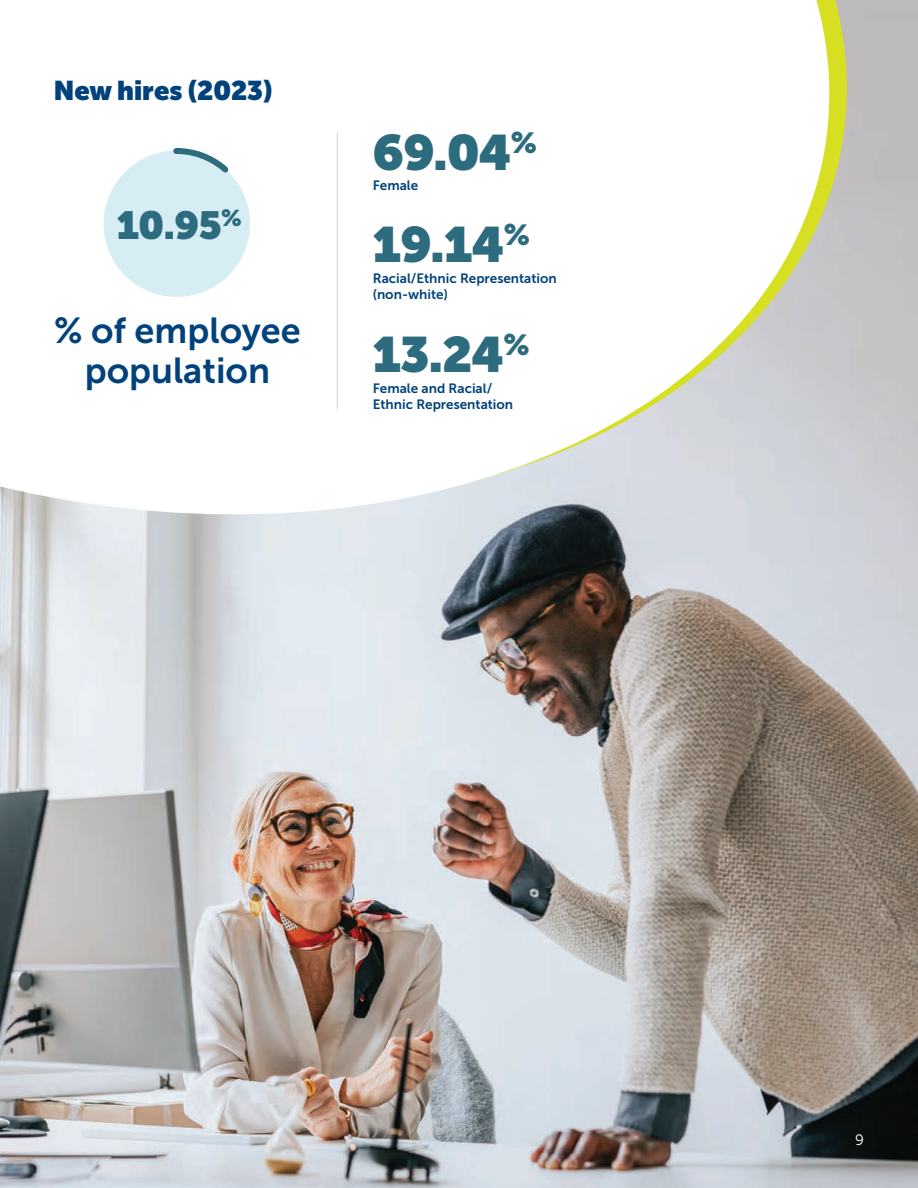
<style>
.page{position:relative;width:918px;height:1188px;background:#fff}
.page>*{position:absolute;margin:0;border:0;box-sizing:border-box;transform-origin:0 0}
.Stats_numbers_2{font:900 49.5px "Museo Sans Display";letter-spacing:-.01em;color:#2d6b7f}
.Stats_Numbers{font:900 39px "Museo Sans Display";color:#2d6b7f}
.Stats_description{font:36px/40.5px "Museo Sans 700";color:#01427c;text-align:center}
.Stats_subhead{font:900 27px "Museo Sans Display";color:#01427c}
.Body_Copy{font:15px "Museo Sans 300";color:#fff}
.Stats_description-2{font:13.5px/16.2px "Museo Sans 700";color:#01427c}
</style>
<div class="page">
<img style="left:0;top:0;width:918px;height:1188px">
<svg style="left:0;top:0;width:855px;height:568px"></svg>
<svg style="left:0;top:0;width:781px;height:354px"></svg>
<div style="left:104px;top:151px;width:146px;height:146px;background:#d6eef3;border-radius:50%"></div>
<svg style="left:170px;top:145px;width:64px;height:33px"></svg>
<hr style="left:337px;top:132px;width:1px;height:277px;background:#d2d3d1">
<h3 class="Stats_subhead" style="left:54px;top:75px;width:220px">New hires (2023)</h3>
<p class="Stats_Numbers" style="left:117px;top:202px;width:126px">10.95<sup>%</sup></p>
<p class="Stats_description" style="left:54px;top:310px;width:248px">% of employee population</p>
<p class="Stats_numbers_2" style="left:373px;top:123px;width:166px">69.04<sup>%</sup></p>
<p class="Stats_description-2" style="left:373px;top:177px;width:47px">Female</p>
<p class="Stats_numbers_2" style="left:373px;top:216px;width:158px">19.14<sup>%</sup></p>
<p class="Stats_description-2" style="left:373px;top:270px;width:186px">Racial/Ethnic Representation (non-white)</p>
<p class="Stats_numbers_2" style="left:373px;top:326px;width:158px">13.24<sup>%</sup></p>
<p class="Stats_description-2" style="left:373px;top:380px;width:142px">Female and Racial/<br>Ethnic Representation</p>
<p class="Body_Copy" style="left:855px;top:1132px;width:10px">9</p>
</div>
